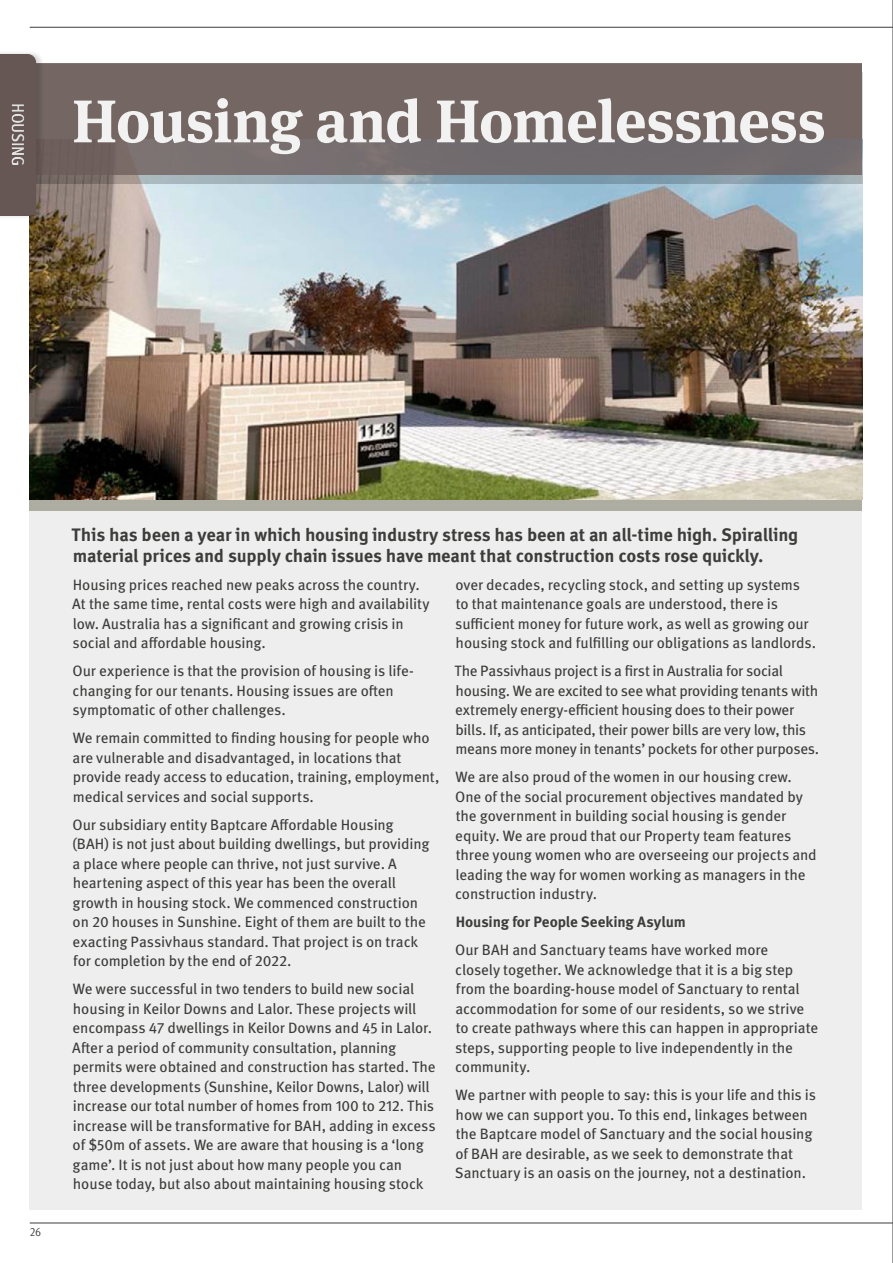
<style>
.page{position:relative;width:893px;height:1263px;background:#fff}
.page>*{position:absolute;margin:0;border:0;box-sizing:border-box;transform-origin:0 0}
.t1{font:700 60px "Meta Serif Pro";letter-spacing:-.015em;color:#f2f2f2}
.t2{font:700 18px/21px "Meta Correspondence Pro";letter-spacing:-.015em;color:#3c3c3b}
.t3{font:700 condensed 18px "Meta Pro";letter-spacing:-.015em;color:#fff}
.t4{font:15px/19.5px "Meta Pro";letter-spacing:-.01em;color:#3c3c3b}
.t5{font:700 15px "Meta Pro";letter-spacing:-.005em;color:#3c3c3b}
.t6{font:12px "Meta Pro Cond Norm";color:#3c3c3b}
</style>
<div class="page">
<hr style="left:30px;top:1223px;width:863px;height:1px;background:#3c3c3b">
<div style="left:30px;top:64px;width:832px;height:1146px;background:#eee"></div>
<div style="left:30px;top:64px;width:832px;height:446px;background:#aeada2"></div>
<img style="left:30px;top:184px;width:832px;height:316px">
<div style="left:31px;top:72px;width:832px;height:112px;background:#000;opacity:.25"></div>
<div style="left:31px;top:64px;width:831px;height:111px;background:linear-gradient(to right,#756965,#726867)"></div>
<hr style="left:30px;top:27px;width:863px;height:1px;background:#3c3c3b">
<hr style="left:892px;top:0;width:1px;height:1263px;background:#3f403e">
<div style="left:0;top:50px;width:45px;height:170px;background:#000;opacity:.15"></div>
<svg style="left:0;top:54px;width:4px;height:162px"></svg>
<div style="left:4px;top:41px;width:39px;height:189px;background:#000;opacity:.14"></div>
<p class="t3" style="left:32px;top:103px;width:65px;rotate:90deg">HOUSING</p>
<h1 class="t1" style="left:72px;top:73px;width:755px">Housing and Homelessness</h1>
<p class="t6" style="left:30px;top:1223px;width:13px">26</p>
<p class="t2" style="left:72px;top:523px;width:728px">This has been a year in which housing industry stress has been at an all-time high. Spiralling material prices and supply chain issues have meant that construction costs rose quickly.</p>
<p class="t4" style="left:72px;top:574px;width:359px">Housing prices reached new peaks across the country.<br>At the same time, rental costs were high and availability low. Australia has a significant and growing crisis in social and affordable housing.</p>
<p class="t4" style="left:73px;top:660px;width:343px">Our experience is that the provision of housing is life&shy;changing for our tenants. Housing issues are often symptomatic of other challenges.</p>
<p class="t4" style="left:73px;top:727px;width:368px">We remain committed to finding housing for people who are vulnerable and disadvantaged, in locations that provide ready access to education, training, employment, medical services and social supports.</p>
<p class="t4" style="left:72px;top:814px;width:359px">Our subsidiary entity Baptcare Affordable Housing (BAH) is not just about building dwellings, but providing a place where people can thrive, not just survive. A heartening aspect of this year has been the overall growth in housing stock. We commenced construction on 20 houses in Sunshine. Eight of them are built to the exacting Passivhaus standard. That project is on track for completion by the end of 2022.</p>
<p class="t4" style="left:72px;top:978px;width:365px">We were successful in two tenders to build new social housing in Keilor Downs and Lalor. These projects will encompass 47 dwellings in Keilor Downs and 45 in Lalor.<br>After a period of community consultation, planning permits were obtained and construction has started. The three developments (Sunshine, Keilor Downs, Lalor) will increase our total number of homes from 100 to 212. This increase will be transformative for BAH, adding in excess of $50m of assets. We are aware that housing is a ‘long game’. It is not just about how many people you can house today, but also about maintaining housing stock</p>
<p class="t4" style="left:455px;top:574px;width:362px">over decades, recycling stock, and setting up systems to that maintenance goals are understood, there is sufficient money for future work, as well as growing our housing stock and fulfilling our obligations as landlords.</p>
<p class="t4" style="left:454px;top:660px;width:366px">The Passivhaus project is a first in Australia for social housing. We are excited to see what providing tenants with extremely energy-efficient housing does to their power bills. If, as anticipated, their power bills are very low, this means more money in tenants’ pockets for other purposes.</p>
<p class="t4" style="left:455px;top:766px;width:363px">We are also proud of the women in our housing crew.<br>One of the social procurement objectives mandated by the government in building social housing is gender equity. We are proud that our Property team features three young women who are overseeing our projects and leading the way for women working as managers in the construction industry.</p>
<p class="t5" style="left:456px;top:910px;width:232px">Housing for People Seeking Asylum</p>
<p class="t4" style="left:455px;top:939px;width:364px">Our BAH and Sanctuary teams have worked more<br>closely together. We acknowledge that it is a big step from the boarding-house model of Sanctuary to rental accommodation for some of our residents, so we strive to create pathways where this can happen in appropriate steps, supporting people to live independently in the community.</p>
<p class="t4" style="left:455px;top:1084px;width:363px">We partner with people to say: this is your life and this is how we can support you. To this end, linkages between the Baptcare model of Sanctuary and the social housing of BAH are desirable, as we seek to demonstrate that Sanctuary is an oasis on the journey, not a destination.</p>
</div>
